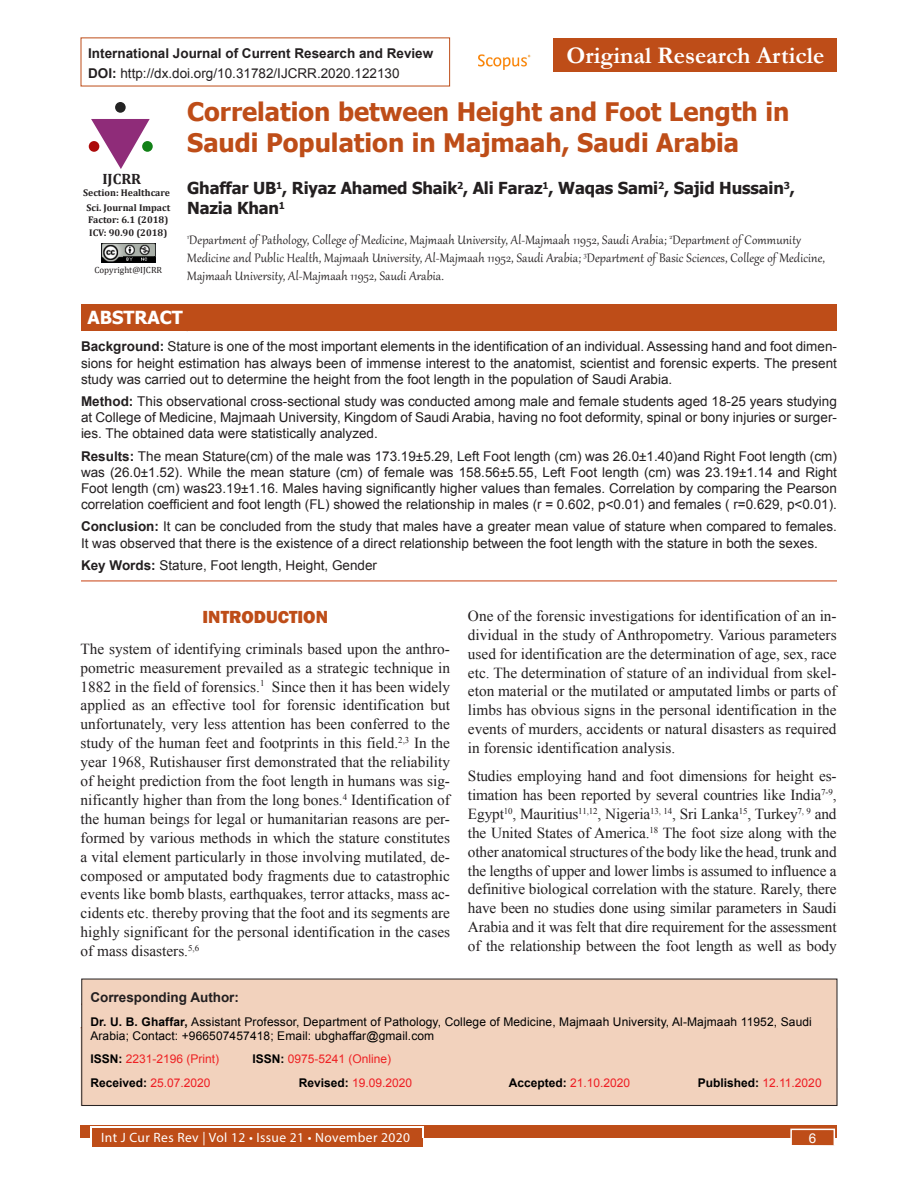
<style>
.page{position:relative;width:918px;height:1188px;background:#fff}
.page>*{position:absolute;margin:0;border:0;box-sizing:border-box;transform-origin:0 0}
.Article_title{font:700 25.5px/30.6px "Tahoma";color:#be4d18}
.Articles{font:700 24px "Garamond";color:#fff}
.Head_1{font:800 18px "Franklin Gothic";color:#be4d18}
.t1{font:700 18px "Tahoma";color:#fff}
.Author_name{font:700 16.5px/19.8px "Tahoma";letter-spacing:-.01em;color:#231f20}
.Text{font:15.3px/18.9px "Times New Roman";color:#231f20;text-align:justify}
.Author_affiliation{font:15px/18px "Gabriola";letter-spacing:.01em;color:#231f20}
.t2{font:700 15px "Cambria";color:#231f20}
.Abstract_text{font:13.5px/16.2px "Arial";color:#231f20;text-align:justify}
.Corresponding_head{font:700 13.5px "Arial";color:#231f20}
.Keywords{font:13.5px "Arial";color:#231f20}
.t3{font:13.5px "Myriad Pro";letter-spacing:.03em;color:#fff}
.t4{font:13.5px "Arial";color:#fff}
.Corresponding_text{font:12px/14.4px "Arial";letter-spacing:.01em;color:#000}
.Corresponding_text-2{font:12px "Arial";color:#ee1d23}
.Corresponding_text-3{font:12px "Arial";color:#ee2123}
.Corresponding_text-4{font:700 12px "Arial";color:#000}
.t5{font:700 9.75px/11.7px "Cambria";color:#231f20}
.Text-2{font:9px "Cambria";color:#231f20}
.s1{font-weight:700}
.s2{font-weight:700;color:#000}
.s3{font-weight:400;color:#ee1d23}
</style>
<div class="page">
<div style="left:81px;top:1125px;width:756px;height:13px;background:#be4d18"></div>
<div style="left:92px;top:1128px;width:330px;height:19px;background:#be4d18"></div>
<hr style="left:90px;top:1127px;width:333px;height:1px;background:#fff">
<svg style="left:90px;top:1128px;width:2px;height:10px"></svg>
<svg style="left:422px;top:1127px;width:2px;height:11px"></svg>
<div style="left:790px;top:1129px;width:45px;height:17px;background:#be4d18;border:2px solid #fff"></div>
<div style="left:81px;top:979px;width:756px;height:127px;background:#f2d2bd;border:1px solid #231f20"></div>
<hr style="left:81px;top:580px;width:756px;height:1px;background:#cd542a">
<div style="left:81px;top:304px;width:756px;height:27px;background:#be4d18"></div>
<img style="left:478px;top:54px;width:53px;height:16px">
<div style="left:554px;top:38px;width:283px;height:34px;background:#be4d18"></div>
<svg style="left:91px;top:119px;width:59px;height:50px"></svg>
<div style="left:142px;top:141px;width:11px;height:11px;background:#128117;border-radius:50%"></div>
<div style="left:115px;top:102px;width:11px;height:11px;background:#232323;border-radius:50%"></div>
<div style="left:89px;top:141px;width:10px;height:11px;background:#ac0b0b;border-radius:50%"></div>
<img style="left:101px;top:243px;width:54px;height:20px">
<img style="left:123px;top:257px;width:31px;height:5px">
<p class="Corresponding_head" style="left:88px;top:44px;width:347px">International Journal of Current Research and Review</p>
<p class="Abstract_text" style="left:88px;top:66px;width:313px"><span class="s1">DOI:</span> http://dx.doi.org/10.31782/IJCRR.2020.122130</p>
<p class="Articles" style="left:567px;top:39px;width:259px">Original Research Article</p>
<p class="t2" style="left:102px;top:168px;width:40px">IJCRR</p>
<p class="t5" style="left:83px;top:186px;width:88px">Section: Healthcare</p>
<p class="t5" style="left:86px;top:201px;width:85px">Sci. Journal Impact<br>Factor: 6.1 (2018)</p>
<p class="t5" style="left:89px;top:226px;width:80px">ICV: 90.90 (2018)</p>
<p class="Text-2" style="left:94px;top:265px;width:69px">Copyright@IJCRR</p>
<p class="Article_title" style="left:187px;top:98px;width:604px">Correlation between Height and Foot Length in<br>Saudi Population in Majmaah, Saudi Arabia</p>
<p class="Author_name" style="left:187px;top:179px;width:609px">Ghaffar UB<sup>1</sup>, Riyaz Ahamed Shaik<sup>2</sup>, Ali Faraz<sup>1</sup>, Waqas Sami<sup>2</sup>, Sajid Hussain<sup>3</sup>,<br>Nazia Khan<sup>1</sup></p>
<p class="Author_affiliation" style="left:187px;top:230px;width:639px"><sup>1</sup>Department of Pathology, College of Medicine, Majmaah University, Al-Majmaah 11952, Saudi Arabia; <sup>2</sup>Department of Community<br>Medicine and Public Health, Majmaah University, Al-Majmaah 11952, Saudi Arabia; <sup>3</sup>Department of Basic Sciences, College of Medicine,<br>Majmaah University, Al-Majmaah 11952, Saudi Arabia.</p>
<p class="t1" style="left:87px;top:305px;width:97px">ABSTRACT</p>
<p class="Abstract_text" style="left:81px;top:339px;width:757px"><span class="s1">Background:</span> Stature is one of the most important elements in the identification of an individual. Assessing hand and foot dimen&shy;sions for height estimation has always been of immense interest to the anatomist, scientist and forensic experts. The present study was carried out to determine the height from the foot length in the population of Saudi Arabia.</p>
<p class="Abstract_text" style="left:81px;top:393px;width:757px"><span class="s1">Method:</span> This observational cross-sectional study was conducted among male and female students aged 18-25 years studying at College of Medicine, Majmaah University, Kingdom of Saudi Arabia, having no foot deformity, spinal or bony injuries or surger&shy;ies. The obtained data were statistically analyzed.</p>
<p class="Abstract_text" style="left:81px;top:448px;width:757px"><span class="s1">Results:</span> The mean Stature(cm) of the male was 173.19±5.29, Left Foot length (cm) was 26.0±1.40)and Right Foot length (cm) was (26.0±1.52). While the mean stature (cm) of female was 158.56±5.55, Left Foot length (cm) was 23.19±1.14 and Right Foot length (cm) was23.19±1.16. Males having significantly higher values than females. Correlation by comparing the Pearson correlation coefficient and foot length (FL) showed the relationship in males (r = 0.602, p&lt;0.01) and females ( r=0.629, p&lt;0.01).</p>
<p class="Abstract_text" style="left:81px;top:519px;width:757px"><span class="s1">Conclusion:</span> It can be concluded from the study that males have a greater mean value of stature when compared to females.<br>It was observed that there is the existence of a direct relationship between the foot length with the stature in both the sexes.</p>
<p class="Keywords" style="left:81px;top:556px;width:298px"><span class="s1">Key Words:</span> Stature, Foot length, Height, Gender</p>
<p class="Head_1" style="left:203px;top:605px;width:127px">INTRODUCTION</p>
<p class="Text" style="left:81px;top:639px;width:371px">The system of identifying criminals based upon the anthro&shy;pometric measurement prevailed as a strategic technique in 1882 in the field of forensics.<sup>1</sup> Since then it has been widely applied as an effective tool for forensic identification but unfortunately, very less attention has been conferred to the study of the human feet and footprints in this field.<sup>2,3</sup> In the year 1968, Rutishauser first demonstrated that the reliability of height prediction from the foot length in humans was sig&shy;nificantly higher than from the long bones.<sup>4</sup> Identification of the human beings for legal or humanitarian reasons are per&shy;formed by various methods in which the stature constitutes a vital element particularly in those involving mutilated, de&shy;composed or amputated body fragments due to catastrophic events like bomb blasts, earthquakes, terror attacks, mass ac&shy;cidents etc. thereby proving that the foot and its segments are highly significant for the personal identification in the cases of mass disasters.<sup>5,6</sup></p>
<p class="Text" style="left:468px;top:606px;width:370px">One of the forensic investigations for identification of an in&shy;dividual in the study of Anthropometry. Various parameters used for identification are the determination of age, sex, race etc. The determination of stature of an individual from skel&shy;eton material or the mutilated or amputated limbs or parts of limbs has obvious signs in the personal identification in the events of murders, accidents or natural disasters as required in forensic identification analysis.</p>
<p class="Text" style="left:468px;top:766px;width:370px">Studies employing hand and foot dimensions for height es&shy;timation has been reported by several countries like India<sup>7-9</sup>, Egypt<sup>10</sup>, Mauritius<sup>11,12</sup>, Nigeria<sup>13,</sup> <sup>14</sup>, Sri Lanka<sup>15</sup>, Turkey<sup>7,</sup> <sup>9</sup> and the United States of America.<sup>18</sup> The foot size along with the other anatomical structures of the body like the head, trunk and the lengths of upper and lower limbs is assumed to influence a definitive biological correlation with the stature. Rarely, there have been no studies done using similar parameters in Saudi Arabia and it was felt that dire requirement for the assessment of the relationship between the foot length as well as body</p>
<p class="Corresponding_head" style="left:90px;top:989px;width:150px">Corresponding Author:</p>
<p class="Corresponding_text" style="left:90px;top:1014px;width:723px"><span class="s1">Dr. U. B. Ghaffar,</span> Assistant Professor, Department of Pathology, College of Medicine, Majmaah University, Al-Majmaah 11952, Saudi<br>Arabia; Contact: +966507457418; Email: ubghaffar@gmail.com</p>
<p class="Corresponding_text-3" style="left:90px;top:1051px;width:130px"><span class="s2">ISSN:</span> 2231-2196 (Print)</p>
<p class="Corresponding_text-3" style="left:252px;top:1051px;width:140px"><span class="s2">ISSN:</span> 0975-5241 (Online)</p>
<p class="Corresponding_text-2" style="left:90px;top:1075px;width:122px"><span class="s2">Received:</span> 25.07.2020</p>
<p class="Corresponding_text-2" style="left:299px;top:1075px;width:115px"><span class="s2">Revised:</span> 19.09.2020</p>
<p class="Corresponding_text-2" style="left:509px;top:1075px;width:123px"><span class="s2">Accepted:</span> 21.10.2020</p>
<p class="Corresponding_text-4" style="left:698px;top:1075px;width:125px">Published: <span class="s3">12.11.2020</span></p>
<p class="t3" style="left:101px;top:1129px;width:311px">Int J Cur Res Rev | Vol 12 • Issue 21 • November 2020</p>
<p class="t4" style="left:809px;top:1129px;width:9px">6</p>
</div>
